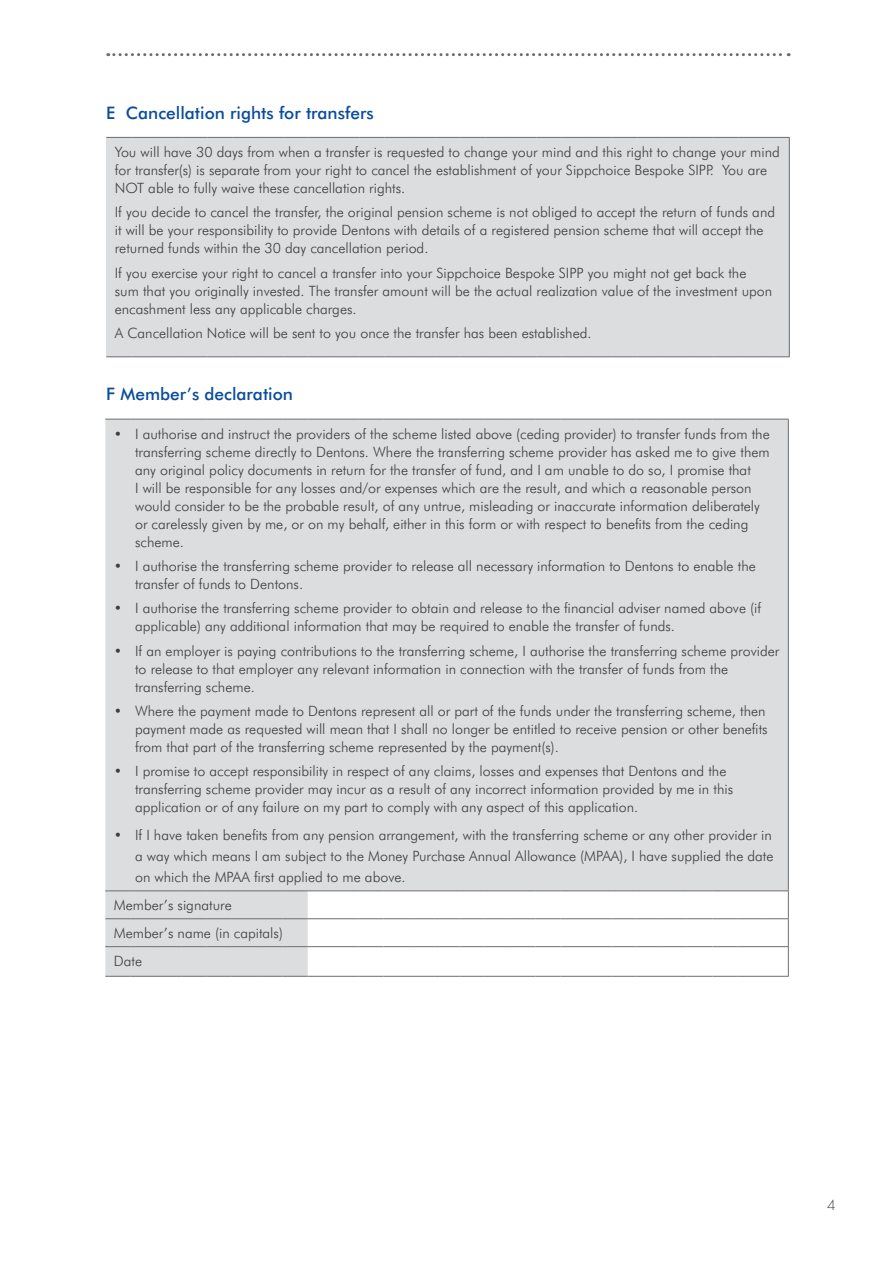
<style>
.page{position:relative;width:893px;height:1263px;background:#fff}
.page>*{position:absolute;margin:0;border:0;box-sizing:border-box;transform-origin:0 0}
.blue_title{font:500 17.25px "Futura BT";color:#0a4c9d}
.table_body_copy{font:300 14.25px/18px "Futura BT";color:#3e3e3f}
.t1{font:300 13.5px "Futura";color:#3e3e3f}
</style>
<div class="page">
<svg style="left:108px;top:53px;width:681px;height:3px"></svg>
<div style="left:106px;top:137px;width:683px;height:220px;background:#dcdddf"></div>
<svg style="left:106px;top:356px;width:684px;height:1px"></svg>
<svg style="left:106px;top:137px;width:684px;height:1px"></svg>
<hr style="left:789px;top:138px;width:1px;height:218px;background:#6c6d70">
<div style="left:105px;top:420px;width:683px;height:470px;background:#dcdddf"></div>
<svg style="left:105px;top:419px;width:683px;height:1px"></svg>
<hr style="left:788px;top:419px;width:1px;height:402px;background:#6c6d70">
<hr style="left:788px;top:821px;width:1px;height:69px;background:#6c6d70">
<svg style="left:105px;top:890px;width:684px;height:87px"></svg>
<p class="blue_title" style="left:106px;top:103px;width:269px">E Cancellation rights for transfers</p>
<p class="table_body_copy" style="left:115px;top:143px;width:667px">You will have 30 days from when a transfer is requested to change your mind and this right to change your mind for transfer(s) is separate from your right to cancel the establishment of your Sippchoice Bespoke SIPP. You are<br>NOT able to fully waive these cancellation rights.</p>
<p class="table_body_copy" style="left:115px;top:203px;width:662px">If you decide to cancel the transfer, the original pension scheme is not obliged to accept the return of funds and it will be your responsibility to provide Dentons with details of a registered pension scheme that will accept the returned funds within the 30 day cancellation period.</p>
<p class="table_body_copy" style="left:115px;top:263px;width:659px">If you exercise your right to cancel a transfer into your Sippchoice Bespoke SIPP you might not get back the sum that you originally invested. The transfer amount will be the actual realization value of the investment upon encashment less any applicable charges.</p>
<p class="table_body_copy" style="left:115px;top:324px;width:478px">A Cancellation Notice will be sent to you once the transfer has been established.</p>
<p class="blue_title" style="left:106px;top:383px;width:188px">F Member’s declaration</p>
<p class="table_body_copy" style="left:135px;top:424px;width:636px;text-indent:-21px">• I authorise and instruct the providers of the scheme listed above (ceding provider) to transfer funds from the transferring scheme directly to Dentons. Where the transferring scheme provider has asked me to give them any original policy documents in return for the transfer of fund, and I am unable to do so, I promise that<br>I will be responsible for any losses and/or expenses which are the result, and which a reasonable person would consider to be the probable result, of any untrue, misleading or inaccurate information deliberately or carelessly given by me, or on my behalf, either in this form or with respect to benefits from the ceding scheme.</p>
<p class="table_body_copy" style="left:135px;top:557px;width:622px;text-indent:-21px">• I authorise the transferring scheme provider to release all necessary information to Dentons to enable the transfer of funds to Dentons.</p>
<p class="table_body_copy" style="left:135px;top:599px;width:627px;text-indent:-21px">• I authorise the transferring scheme provider to obtain and release to the financial adviser named above (if applicable) any additional information that may be required to enable the transfer of funds.</p>
<p class="table_body_copy" style="left:135px;top:641px;width:646px;text-indent:-21px">• If an employer is paying contributions to the transferring scheme, I authorise the transferring scheme provider to release to that employer any relevant information in connection with the transfer of funds from the transferring scheme.</p>
<p class="table_body_copy" style="left:135px;top:702px;width:634px;text-indent:-21px">• Where the payment made to Dentons represent all or part of the funds under the transferring scheme, then payment made as requested will mean that I shall no longer be entitled to receive pension or other benefits from that part of the transferring scheme represented by the payment(s).</p>
<p class="table_body_copy" style="left:135px;top:762px;width:599px;text-indent:-21px">• I promise to accept responsibility in respect of any claims, losses and expenses that Dentons and the transferring scheme provider may incur as a result of any incorrect information provided by me in this application or of any failure on my part to comply with any aspect of this application.</p>
<p class="table_body_copy" style="left:135px;top:825px;width:640px;line-height:21px;text-align:justify;text-indent:-21px">• If I have taken benefits from any pension arrangement, with the transferring scheme or any other provider in a way which means I am subject to the Money Purchase Annual Allowance (MPAA), I have supplied the date on which the MPAA first applied to me above.</p>
<p class="table_body_copy" style="left:114px;top:896px;width:119px">Member’s signature</p>
<p class="table_body_copy" style="left:114px;top:924px;width:171px">Member’s name (in capitals)</p>
<p class="table_body_copy" style="left:114px;top:952px;width:30px">Date</p>
<p class="t1" style="left:827px;top:1197px;width:10px">4</p>
</div>
